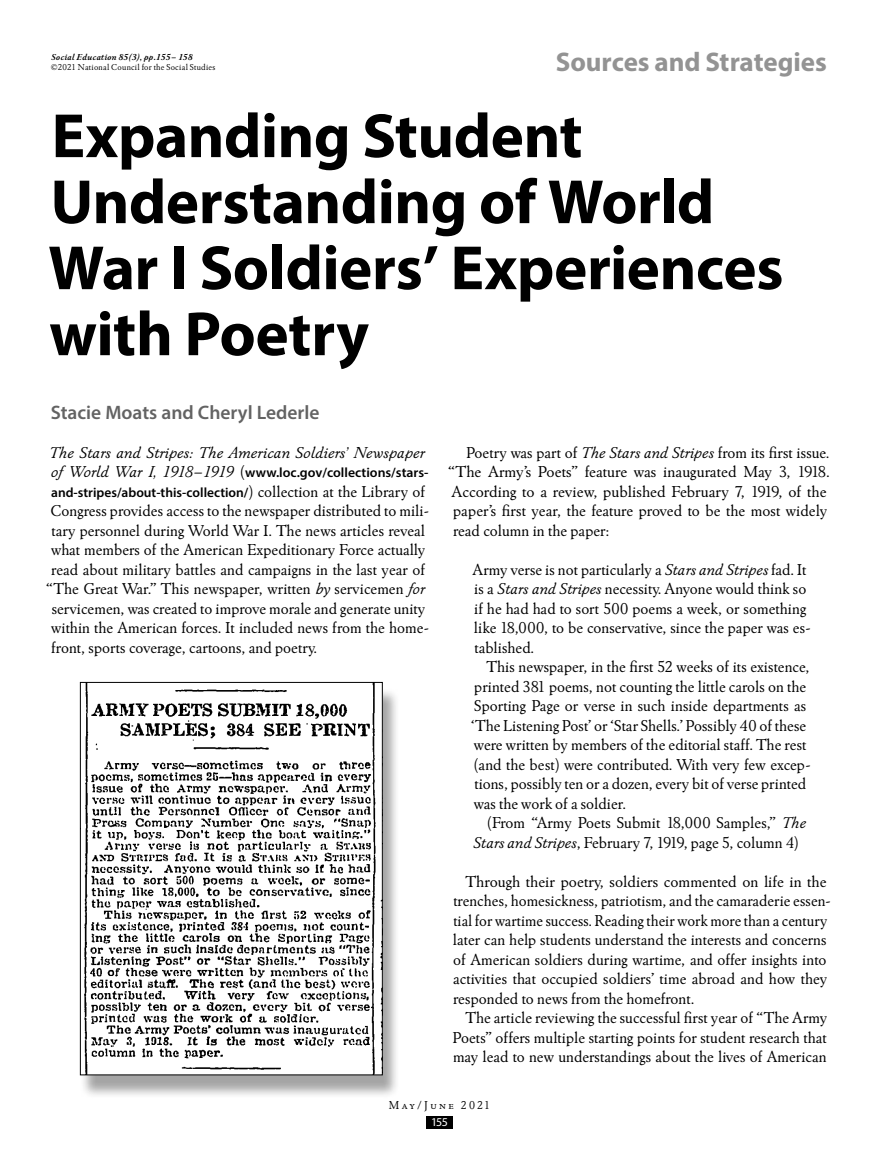
<style>
.page{position:relative;width:878px;height:1161px;background:#fff}
.page>*{position:absolute;margin:0;border:0;box-sizing:border-box;transform-origin:0 0}
.t1{font:700 63px/66px "Myriad Pro";letter-spacing:-.01em;color:#000}
.t2{font:700 27px "Myriad Pro";letter-spacing:-.005em;color:#939393}
.t3{font:600 19.5px "Myriad Pro";color:#636363}
.t4{font:16.5px/19.5px "Winchester New ITC";color:#000}
.t5{font:italic 16.5px "Winchester New ITC";color:#000}
.t6{font:600 13.5px/19.5px "Myriad Pro";color:#000}
.t7{font:12px "Winchester New ITC Book SC";letter-spacing:.2em;color:#000}
.t8{font:12px "Myriad Pro";color:#fff}
.t9{font:9px "Winchester New ITC";letter-spacing:.025em;color:#000}
.t10{font:italic 700 9px "Winchester New ITC";letter-spacing:.025em;color:#000}
.s1{font-family:"Winchester New ITC";font-weight:400;font-style:italic;font-size:16.5px}
.s2{font-family:"Winchester New ITC";font-weight:400;font-size:16.5px}
.s3{font-style:italic}
.s4{font-family:"Winchester New ITC"}
</style>
<div class="page">
<div style="left:79px;top:688px;width:321px;height:411px;background:#000;opacity:.36"></div>
<img style="left:82px;top:684px;width:299px;height:389px">
<div style="left:80px;top:682px;width:303px;height:393px;border:1px solid #000"></div>
<div style="left:426px;top:1117px;width:26px;height:12px;background:#000"></div>
<h2 class="t2" style="left:556px;top:44px;width:272px">Sources and Strategies</h2>
<h1 class="t1" style="left:48px;top:101px;width:736px">Expanding Student<br>Understanding of World<br>War I Soldiers’ Experiences with Poetry</h1>
<p class="t3" style="left:51px;top:400px;width:270px">Stacie Moats and Cheryl Lederle</p>
<p class="t5" style="left:49px;top:442px;width:377px">The Stars and Stripes: The American Soldiers’ Newspaper</p>
<p class="t6" style="left:51px;top:462px;width:379px"><span class="s1">of World War I, 1918–1919</span> <span class="s2">(</span>www.loc.gov/collections/stars&shy;and-stripes/about-this-collection/<span class="s2">) collection at the Library of</span></p>
<p class="t4" style="left:51px;top:501px;width:380px">Congress provides access to the newspaper distributed to mili-</p>
<p class="t4" style="left:51px;top:520px;width:375px">tary personnel during World War I. The news articles reveal</p>
<p class="t4" style="left:51px;top:540px;width:376px">what members of the American Expeditionary Force actually</p>
<p class="t4" style="left:51px;top:559px;width:375px">read about military battles and campaigns in the last year of</p>
<p class="t4" style="left:46px;top:579px;width:380px">“The Great War.” This newspaper, written <span class="s3">by</span> servicemen <span class="s3">for</span></p>
<p class="t4" style="left:52px;top:598px;width:375px">servicemen, was created to improve morale and generate unity</p>
<p class="t4" style="left:51px;top:618px;width:379px">within the American forces. It included news from the home-</p>
<p class="t4" style="left:51px;top:637px;width:267px">front, sports coverage, cartoons, and poetry.</p>
<p class="t10" style="left:51px;top:51px;width:143px">Social Education 85(3), pp.155– 158</p>
<p class="t9" style="left:51px;top:62px;width:166px">©2021 National Council for the Social Studies</p>
<p class="t4" style="left:466px;top:442px;width:364px">Poetry was part of <span class="s3">The Stars and Stripes</span> from its first issue.</p>
<p class="t4" style="left:448px;top:462px;width:383px">“The Army’s Poets” feature was inaugurated May 3, 1918.</p>
<p class="t4" style="left:451px;top:481px;width:376px">According to a review, published February 7, 1919, of the</p>
<p class="t4" style="left:453px;top:501px;width:375px">paper’s first year, the feature proved to be the most widely</p>
<p class="t4" style="left:453px;top:520px;width:158px">read column in the paper:</p>
<p class="t4" style="left:472px;top:559px;width:340px">Army verse is not particularly a <span class="s3">Stars and Stripes</span> fad. It is a <span class="s3">Stars and Stripes</span> necessity. Anyone would think so if he had had to sort 500 poems a week, or something like 18,000, to be conservative, since the paper was es&shy;tablished.</p>
<p class="t4" style="left:470px;top:657px;width:341px;text-indent:16px">This newspaper, in the first 52 weeks of its existence, printed 381 poems, not counting the little carols on the Sporting Page or verse in such inside departments as ‘The Listening Post’ or ‘Star Shells.’ Possibly 40 of these were written by members of the editorial staff. The rest (and the best) were contributed. With very few excep&shy;tions, possibly ten or a dozen, every bit of verse printed was the work of a soldier.</p>
<p class="t4" style="left:473px;top:813px;width:334px;text-indent:14px">(From “Army Poets Submit 18,000 Samples,” <span class="s3">The<br>Stars and Stripes</span>, February 7, 1919, page 5, column 4)</p>
<p class="t4" style="left:453px;top:871px;width:379px;text-indent:13px">Through their poetry, soldiers commented on life in the trenches, homesickness, patriotism, and the camaraderie essen&shy;tial for wartime success. Reading their work more than a century later can help students understand the interests and concerns of American soldiers during wartime, and offer insights into activities that occupied soldiers’ time abroad and how they responded to news from the homefront.</p>
<p class="t4" style="left:452px;top:1008px;width:376px;text-align:justify;text-indent:13px">The article reviewing the successful first year of “The Army Poets” offers multiple starting points for student research that may lead to new understandings about the lives of American</p>
<p class="t7" style="left:389px;top:1098px;width:103px">May/June <span class="s4">2021</span></p>
<p class="t8" style="left:431px;top:1115px;width:18px">155</p>
</div>
